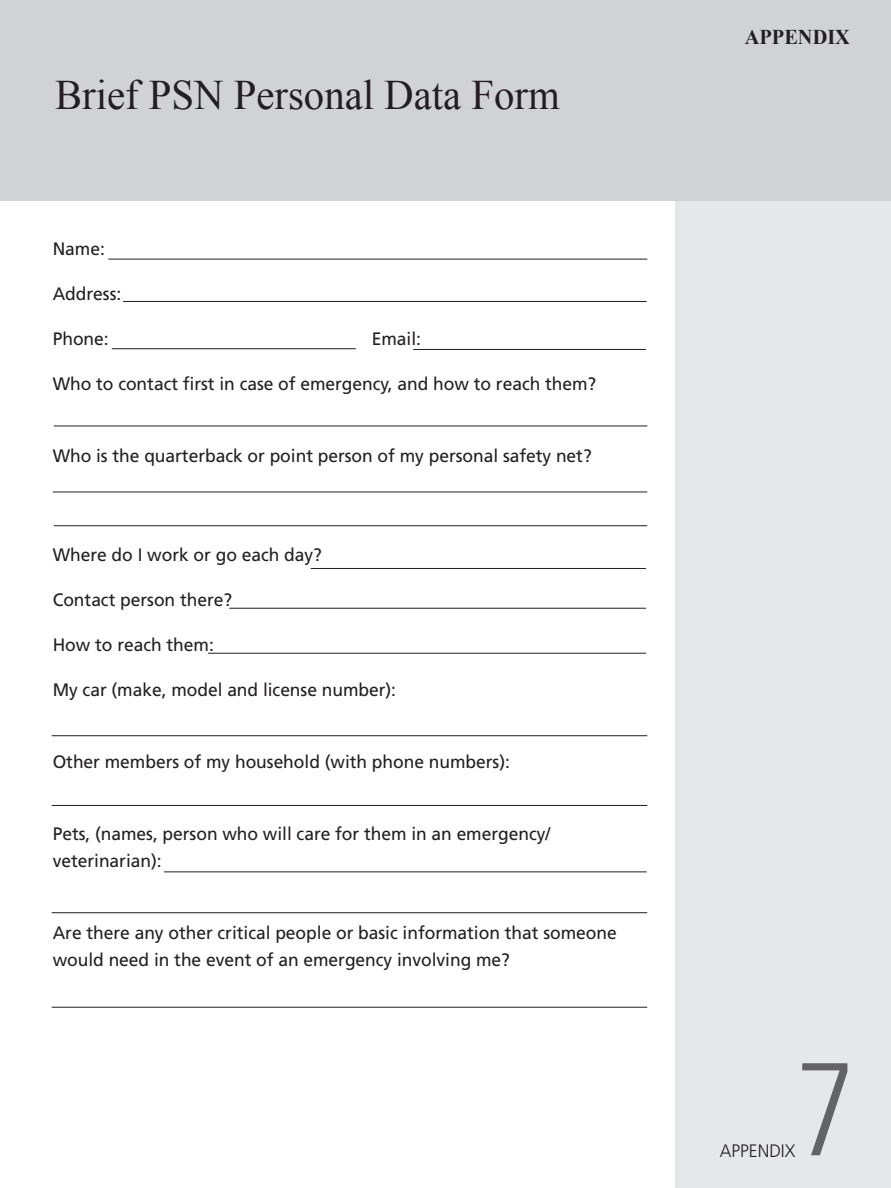
<style>
.page{position:relative;width:891px;height:1188px;background:#fff}
.page>*{position:absolute;margin:0;border:0;box-sizing:border-box;transform-origin:0 0}
.t1{font:300 condensed 132px "Univers";color:#636366}
.t2{font:42px "Times New Roman";color:#231f20}
.t3{font:700 21px "Times New Roman";color:#231f20}
.t4{font:18px/27px "Frutiger";letter-spacing:-.005em;color:#231f20}
.t5{font:300 18px "Frutiger";color:#231f20}
</style>
<div class="page">
<div style="left:675px;top:190px;width:216px;height:998px;background:#e6e7e9"></div>
<div style="left:0;top:0;width:891px;height:201px;background:#d1d2d4"></div>
<hr style="left:413px;top:349px;width:233px;height:1px;background:#231f20">
<hr style="left:311px;top:568px;width:335px;height:1px;background:#231f20">
<hr style="left:229px;top:608px;width:417px;height:1px;background:#231f20">
<hr style="left:208px;top:653px;width:438px;height:1px;background:#231f20">
<hr style="left:108px;top:259px;width:539px;height:1px;background:#231f20">
<hr style="left:123px;top:301px;width:524px;height:1px;background:#231f20">
<hr style="left:112px;top:348px;width:244px;height:1px;background:#231f20">
<hr style="left:54px;top:426px;width:593px;height:1px;background:#231f20">
<hr style="left:54px;top:525px;width:593px;height:1px;background:#231f20">
<hr style="left:53px;top:492px;width:594px;height:1px;background:#231f20">
<hr style="left:52px;top:735px;width:595px;height:1px;background:#231f20">
<hr style="left:52px;top:805px;width:595px;height:1px;background:#231f20">
<hr style="left:164px;top:872px;width:483px;height:1px;background:#231f20">
<hr style="left:52px;top:912px;width:595px;height:1px;background:#231f20">
<hr style="left:52px;top:1007px;width:595px;height:1px;background:#231f20">
<h2 class="t2" style="left:55px;top:72px;width:506px">Brief PSN Personal Data Form</h2>
<p class="t4" style="left:53px;top:237px;width:54px">Name:</p>
<p class="t4" style="left:53px;top:282px;width:70px">Address:</p>
<p class="t4" style="left:53px;top:327px;width:58px">Phone:</p>
<p class="t4" style="left:372px;top:327px;width:51px">Email:</p>
<p class="t4" style="left:53px;top:372px;width:545px">Who to contact first in case of emergency, and how to reach them?</p>
<p class="t4" style="left:53px;top:444px;width:541px">Who is the quarterback or point person of my personal safety net?</p>
<p class="t4" style="left:53px;top:543px;width:271px">Where do I work or go each day?</p>
<p class="t4" style="left:53px;top:588px;width:181px">Contact person there?</p>
<p class="t4" style="left:53px;top:633px;width:163px">How to reach them:</p>
<p class="t4" style="left:53px;top:678px;width:345px">My car (make, model and license number):</p>
<p class="t4" style="left:53px;top:750px;width:459px">Other members of my household (with phone numbers):</p>
<p class="t4" style="left:53px;top:822px;width:499px">Pets, (names, person who will care for them in an emergency/ veterinarian):</p>
<p class="t4" style="left:53px;top:921px;width:566px">Are there any other critical people or basic information that someone would need in the event of an emergency involving me?</p>
<p class="t3" style="left:745px;top:26px;width:107px">APPENDIX</p>
<h1 class="t1" style="left:798px;top:1060px;width:58px">7</h1>
<p class="t5" style="left:720px;top:1143px;width:77px">APPENDIX</p>
</div>
